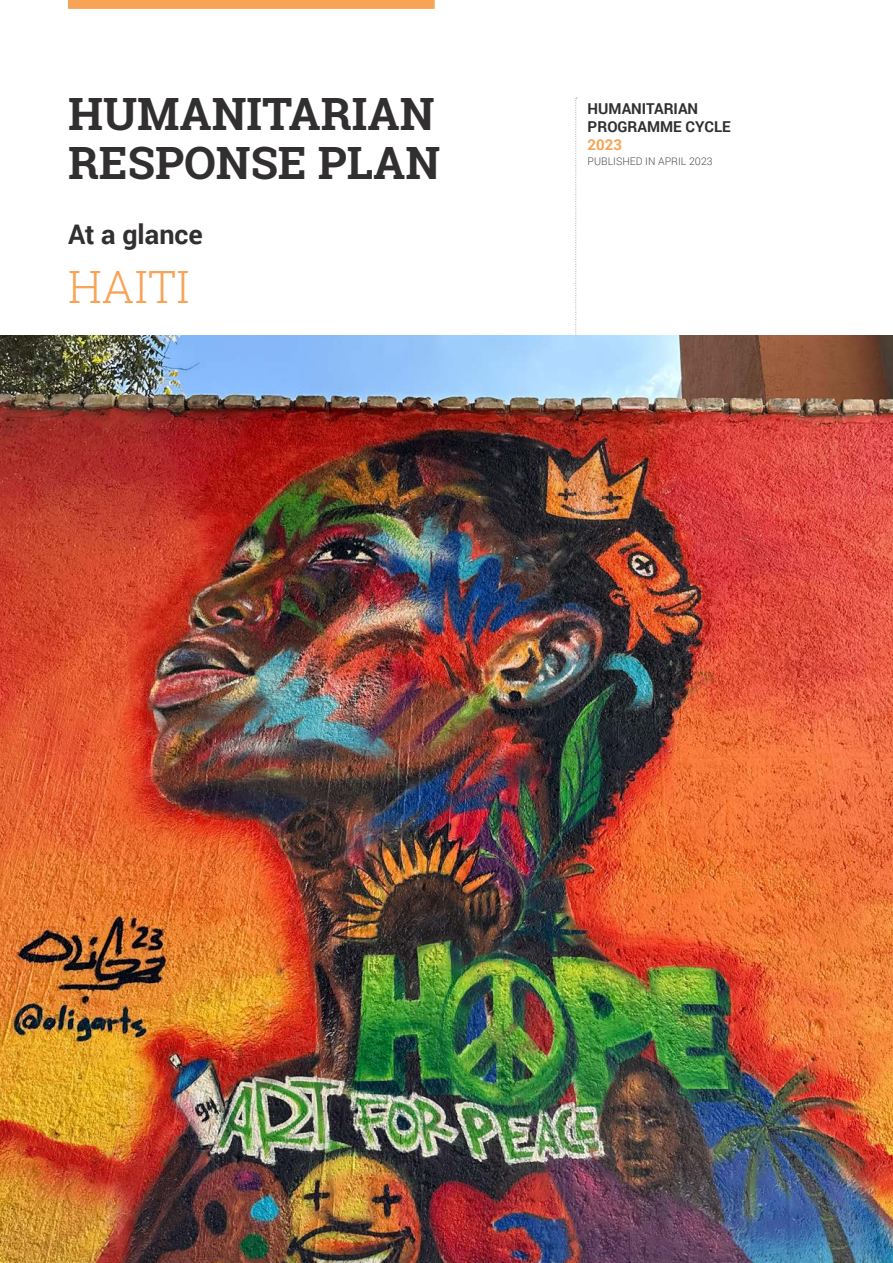
<style>
.page{position:relative;width:893px;height:1263px;background:#fff}
.page>*{position:absolute;margin:0;border:0;box-sizing:border-box;transform-origin:0 0}
.t1{font:700 45px/49.5px "Roboto Slab";color:#312f30}
.Country{font:300 45px "Roboto Slab";color:#f8a355}
.Heading_4{font:700 27px "Roboto";color:#312f30}
.Heading_4-2{font:700 15px/18px "Roboto";color:#312f30}
.Caption_left_aligned{font:300 10.5px "Roboto";color:#4a4b4c}
.s1{color:#f8a355}
</style>
<div class="page">
<div style="left:68px;top:0;width:367px;height:9px;background:#f8a355"></div>
<svg style="left:575px;top:98px;width:2px;height:237px"></svg>
<img style="left:0;top:335px;width:893px;height:928px">
<p class="t1" style="left:68px;top:88px;width:374px">HUMANITARIAN<br>RESPONSE PLAN</p>
<p class="Heading_4" style="left:68px;top:215px;width:136px">At a glance</p>
<p class="Country" style="left:68px;top:256px;width:124px">HAITI</p>
<p class="Heading_4-2" style="left:588px;top:99px;width:145px">HUMANITARIAN<br>PROGRAMME CYCLE<br><span class="s1">2023</span></p>
<p class="Caption_left_aligned" style="left:588px;top:154px;width:126px">PUBLISHED IN APRIL 2023</p>
</div>
